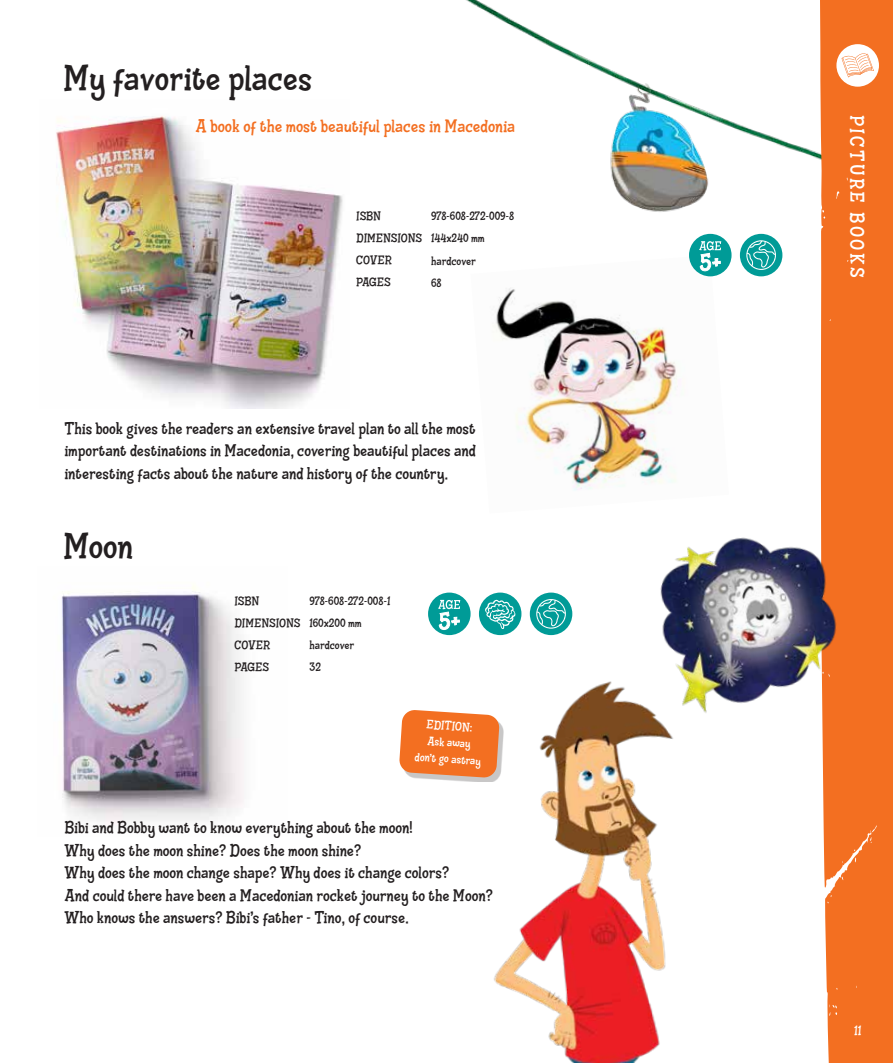
<style>
.page{position:relative;width:893px;height:1063px;background:#fff}
.page>*{position:absolute;margin:0;border:0;box-sizing:border-box;transform-origin:0 0}
.t1{font:45px "Bibi Bobi";color:#231f20}
.t2{font:24px "Bibi Bobi";letter-spacing:.1em;color:#fff}
.t3{font:22.5px "Bibi Bobi";color:#f36f21}
.t4{font:21px/22.5px "Bibi Bobi";color:#231f20;text-align:justify}
.t5{font:16.5px "Bibi Bobi";color:#fff}
.t6{font:15px/22px "Bibi Bobi";color:#231f20}
.t7{font:15px/16.5px "Bibi Bobi";color:#fff;text-align:center}
</style>
<div class="page">
<img style="left:496px;top:260px;width:233px;height:231px">
<img style="left:61px;top:585px;width:183px;height:237px">
<img style="left:56px;top:116px;width:287px;height:293px">
<div style="left:428px;top:593px;width:43px;height:42px;background:#009b97;border-radius:50%"></div>
<svg style="left:438px;top:600px;width:22px;height:30px"></svg>
<div style="left:689px;top:234px;width:42px;height:42px;background:#009b97;border-radius:50%"></div>
<svg style="left:699px;top:246px;width:22px;height:25px"></svg>
<div style="left:740px;top:234px;width:42px;height:42px;background:#009b97;border-radius:50%"></div>
<svg style="left:746px;top:246px;width:30px;height:24px"></svg>
<div style="left:479px;top:593px;width:42px;height:42px;background:#009b97;border-radius:50%"></div>
<svg style="left:485px;top:600px;width:30px;height:29px"></svg>
<div style="left:530px;top:593px;width:42px;height:42px;background:#009b97;border-radius:50%"></div>
<svg style="left:536px;top:599px;width:30px;height:30px"></svg>
<img style="left:466px;top:0;width:354px;height:246px">
<img style="left:446px;top:632px;width:220px;height:431px">
<div style="left:404px;top:714px;width:99px;height:68px;background:#231f20;opacity:.25"></div>
<svg style="left:399px;top:710px;width:101px;height:68px;background:#f17e3a"></svg>
<div style="left:820px;top:0;width:73px;height:1063px;background:#f36f21"></div>
<div style="left:836px;top:44px;width:43px;height:43px;background:#fff;border-radius:50%"></div>
<svg style="left:842px;top:53px;width:32px;height:24px"></svg>
<img style="left:621px;top:455px;width:248px;height:302px">
<h1 class="t1" style="left:63px;top:56px;width:251px">My favorite places</h1>
<p class="t3" style="left:195px;top:115px;width:321px">A book of the most beautiful places in Macedonia</p>
<p class="t6" style="left:356px;top:206px;width:67px">ISBN<br>DIMENSIONS<br>COVER<br>PAGES</p>
<p class="t6" style="left:431px;top:206px;width:84px">978-608-272-009-8<br>144x240 mm hardcover<br>68</p>
<p class="t4" style="left:64px;top:417px;width:413px">This book gives the readers an extensive travel plan to all the most important destinations in Macedonia, covering beautiful places and interesting facts about the nature and history of the country.</p>
<h1 class="t1" style="left:63px;top:524px;width:72px">Moon</h1>
<p class="t6" style="left:235px;top:590px;width:67px">ISBN<br>DIMENSIONS<br>COVER<br>PAGES</p>
<p class="t6" style="left:309px;top:590px;width:82px">978-608-272-008-1<br>160x200 mm hardcover<br>32</p>
<p class="t7" style="left:418px;top:715px;width:68px;rotate:4deg">EDITION:<br>Ask away don’t go astray</p>
<p class="t4" style="left:64px;top:817px;width:430px;text-align:left">Bibi and Bobby want to know everything about the moon!<br>Why does the moon shine? Does the moon shine?<br>Why does the moon change shape? Why does it change colors?<br>And could there have been a Macedonian rocket journey to the Moon?<br>Who knows the answers? Bibi’s father - Tino, of course.</p>
<p class="t2" style="left:869px;top:115px;width:164px;rotate:90deg">PICTURE BOOKS</p>
<p class="t5" style="left:854px;top:1022px;width:9px">11</p>
</div>
